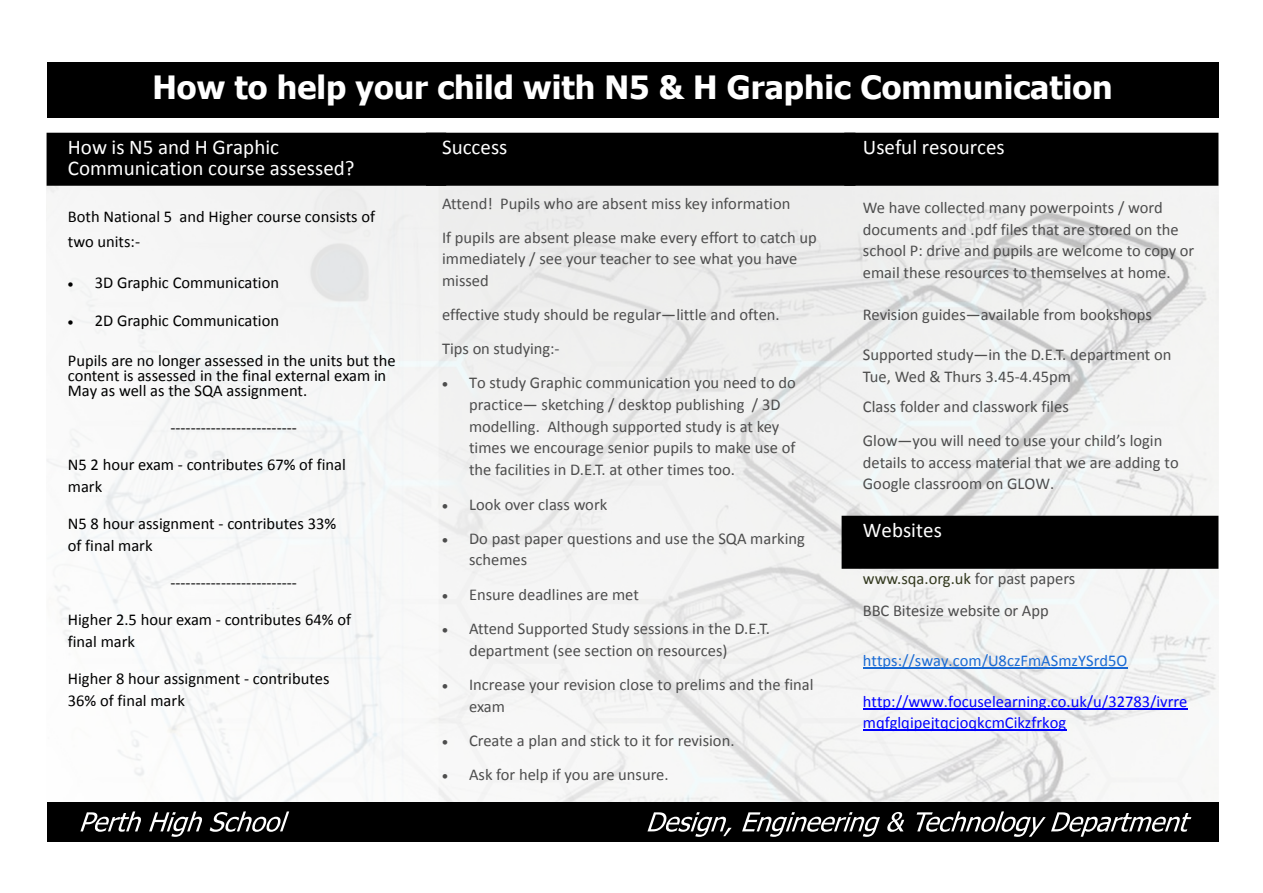
<style>
.page{position:relative;width:1263px;height:893px;background:#fff}
.page>*{position:absolute;margin:0;border:0;box-sizing:border-box;transform-origin:0 0}
.t1{font:700 32.1px "Tahoma";color:#fff}
.t2{font:21px/21px "Calibri";color:#fff}
.t3{font:16.5px/21.8px "Calibri";color:#4d4d4d}
.t4{font:16.5px/22.2px "Calibri";color:#000}
.t5{font:16.5px/21px "Calibri";color:#00f}
.t6{font:16.5px "Calibri";color:#196ad4}
.s1{color:#32381d}
</style>
<div class="page">
<img style="left:47px;top:186px;width:1171px;height:616px">
<div style="left:841px;top:516px;width:377px;height:53px;background:#000;border:2px solid #000"></div>
<div style="left:844px;top:133px;width:374px;height:53px;background:#000;border:2px solid #000"></div>
<div style="left:426px;top:133px;width:429px;height:53px;background:#000;border:2px solid #000"></div>
<div style="left:47px;top:133px;width:399px;height:53px;background:#000;border:2px solid #000"></div>
<div style="left:47px;top:62px;width:1171px;height:55px;background:#000"></div>
<hr style="left:863px;top:667px;width:264px;height:1px;background:#196ad4">
<hr style="left:863px;top:709px;width:324px;height:1px;background:#00f">
<hr style="left:863px;top:730px;width:203px;height:1px;background:#00f">
<div style="left:47px;top:802px;width:1171px;height:40px;background:#000"></div>
<svg style="left:80px;top:811px;width:61px;height:21px"></svg>
<svg style="left:149px;top:811px;width:53px;height:26px"></svg>
<svg style="left:210px;top:811px;width:79px;height:21px"></svg>
<svg style="left:647px;top:812px;width:85px;height:25px"></svg>
<svg style="left:742px;top:812px;width:138px;height:25px"></svg>
<svg style="left:887px;top:812px;width:17px;height:20px"></svg>
<svg style="left:916px;top:811px;width:275px;height:26px"></svg>
<h1 class="t1" style="left:152px;top:75px;width:962px">How to help your child with N5 &amp; H Graphic Communication</h1>
<p class="t2" style="left:68px;top:138px;width:288px">How is N5 and H Graphic<br>Communication course assessed?</p>
<p class="t4" style="left:68px;top:205px;width:309px;line-height:25.8px">Both National 5 and Higher course consists of two units:-</p>
<p class="t4" style="left:68px;top:273px;width:213px">• 3D Graphic Communication</p>
<p class="t4" style="left:68px;top:310px;width:213px">• 2D Graphic Communication</p>
<p class="t4" style="left:68px;top:354px;width:329px;line-height:15px">Pupils are no longer assessed in the units but the content is assessed in the final external exam in<br>May as well as the SQA assignment.</p>
<p class="t4" style="left:170px;top:418px;width:128px">-------------------------</p>
<p class="t4" style="left:68px;top:455px;width:280px">N5 2 hour exam - contributes 67% of final mark</p>
<p class="t4" style="left:68px;top:514px;width:270px">N5 8 hour assignment - contributes 33% of final mark</p>
<p class="t4" style="left:170px;top:573px;width:128px">-------------------------</p>
<p class="t4" style="left:68px;top:610px;width:285px">Higher 2.5 hour exam - contributes 64% of final mark</p>
<p class="t4" style="left:68px;top:669px;width:263px">Higher 8 hour assignment - contributes<br>36% of final mark</p>
<p class="t2" style="left:442px;top:138px;width:67px">Success</p>
<p class="t3" style="left:442px;top:188px;width:376px;line-height:33.9px">Attend! Pupils who are absent miss key information<br>If pupils are absent please make every effort to catch up</p>
<p class="t3" style="left:442px;top:249px;width:357px">immediately / see your teacher to see what you have missed</p>
<p class="t3" style="left:442px;top:299px;width:339px;line-height:33.9px">effective study should be regular—little and often.<br>Tips on studying:-</p>
<p class="t3" style="left:469px;top:373px;width:328px;text-indent:-27px">• To study Graphic communication you need to do practice— sketching / desktop publishing / 3D modelling. Although supported study is at key times we encourage senior pupils to make use of the facilities in D.E.T. at other times too.</p>
<p class="t3" style="left:442px;top:495px;width:167px">• Look over class work</p>
<p class="t3" style="left:469px;top:529px;width:337px;text-indent:-27px">• Do past paper questions and use the SQA marking schemes</p>
<p class="t3" style="left:442px;top:585px;width:198px">• Ensure deadlines are met</p>
<p class="t3" style="left:469px;top:619px;width:302px;text-indent:-27px">• Attend Supported Study sessions in the D.E.T. department (see section on resources)</p>
<p class="t3" style="left:469px;top:675px;width:346px;text-indent:-27px">• Increase your revision close to prelims and the final exam</p>
<p class="t3" style="left:442px;top:731px;width:294px">• Create a plan and stick to it for revision.</p>
<p class="t3" style="left:442px;top:765px;width:228px">• Ask for help if you are unsure.</p>
<p class="t2" style="left:863px;top:138px;width:143px">Useful resources</p>
<p class="t3" style="left:863px;top:198px;width:333px">We have collected many powerpoints / word documents and .pdf files that are stored on the school P: drive and pupils are welcome to copy or email these resources to themselves at home.</p>
<p class="t3" style="left:863px;top:305px;width:291px">Revision guides—available from bookshops</p>
<p class="t3" style="left:863px;top:345px;width:310px">Supported study—in the D.E.T. department on<br>Tue, Wed &amp; Thurs 3.45-4.45pm</p>
<p class="t3" style="left:863px;top:391px;width:301px;line-height:33.8px">Class folder and classwork files<br>Glow—you will need to use your child’s login</p>
<p class="t3" style="left:863px;top:453px;width:317px">details to access material that we are adding to<br>Google classroom on GLOW.</p>
<p class="t2" style="left:863px;top:521px;width:80px">Websites</p>
<p class="t3" style="left:863px;top:563px;width:214px;line-height:32.5px"><span class="s1">www.sqa.org.uk</span> for past papers<br>BBC Bitesize website or App</p>
<p class="t6" style="left:863px;top:653px;width:266px">https://sway.com/U8czFmASmzYSrd5O</p>
<p class="t5" style="left:863px;top:692px;width:326px">http://www.focuselearning.co.uk/u/32783/ivrre mqfglqipejtqcjoqkcmCikzfrkog</p>
</div>
